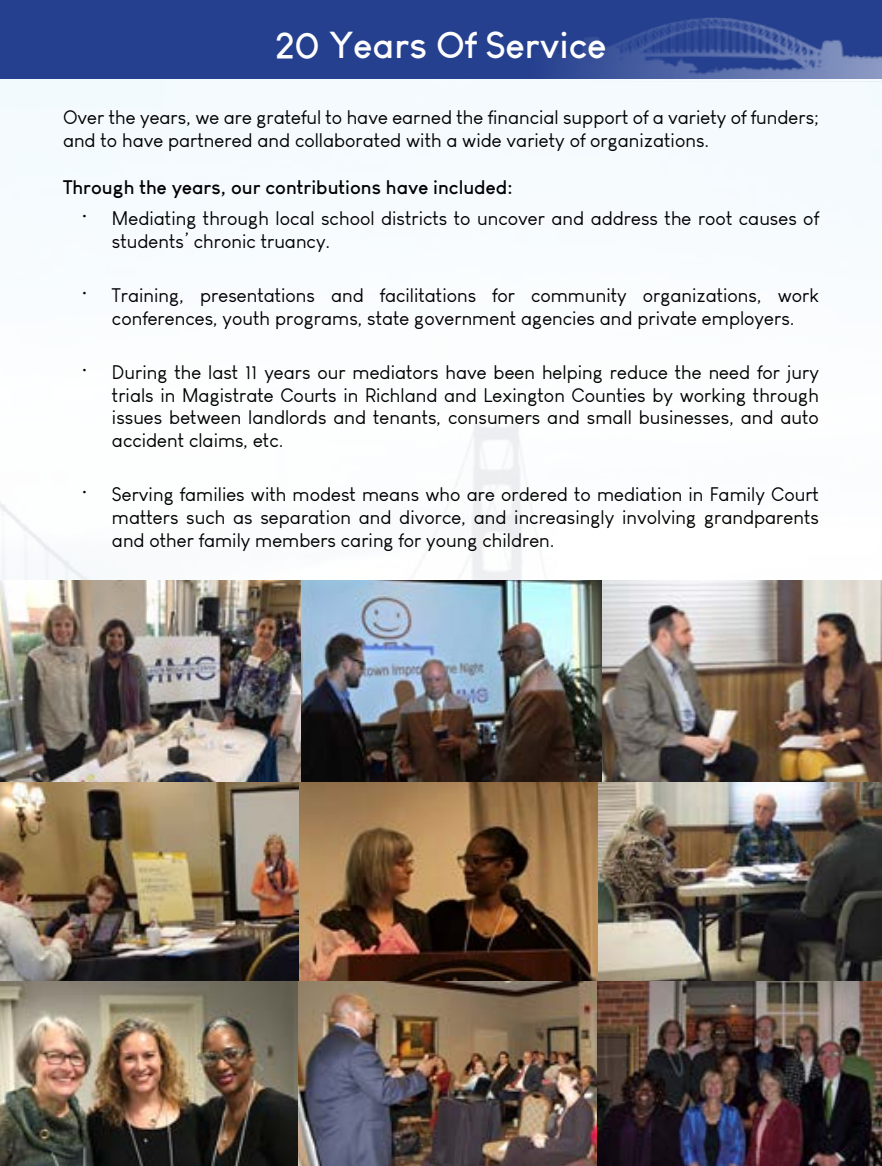
<style>
.page{position:relative;width:882px;height:1166px;background:#fff}
.page>*{position:absolute;margin:0;border:0;box-sizing:border-box;transform-origin:0 0}
.t1{font:700 36.75px "Louis George Cafe";color:#fff}
.t2{font:19.25px/22.8px "Louis George Cafe";color:#000}
.t3{font:700 19.25px "Louis George Cafe";color:#000}
</style>
<div class="page">
<div style="left:0;top:0;width:882px;height:79px;background:#25408f"></div>
<img style="left:549px;top:17px;width:333px;height:65px">
<img style="left:0;top:581px;width:882px;height:585px">
<h1 class="t1" style="left:275px;top:22px;width:333px">20 Years Of Service</h1>
<p class="t2" style="left:63px;top:106px;width:757px">Over the years, we are grateful to have earned the financial support of a variety of funders; and to have partnered and collaborated with a wide variety of organizations.</p>
<p class="t3" style="left:63px;top:175px;width:451px">Through the years, our contributions have included:</p>
<p class="t2" style="left:112px;top:207px;width:709px;text-indent:-31px">• Mediating through local school districts to uncover and address the root causes of students’ chronic truancy.</p>
<p class="t2" style="left:80px;top:284px;width:740px;text-align:center">• Training, presentations and facilitations for community organizations, work conferences, youth programs, state government agencies and private employers.</p>
<p class="t2" style="left:112px;top:361px;width:709px;text-align:justify;text-indent:-31px">• During the last 11 years our mediators have been helping reduce the need for jury trials in Magistrate Courts in Richland and Lexington Counties by working through issues between landlords and tenants, consumers and small businesses, and auto accident claims, etc.</p>
<p class="t2" style="left:112px;top:483px;width:709px;text-align:justify;text-indent:-31px">• Serving families with modest means who are ordered to mediation in Family Court matters such as separation and divorce, and increasingly involving grandparents and other family members caring for young children.</p>
</div>
